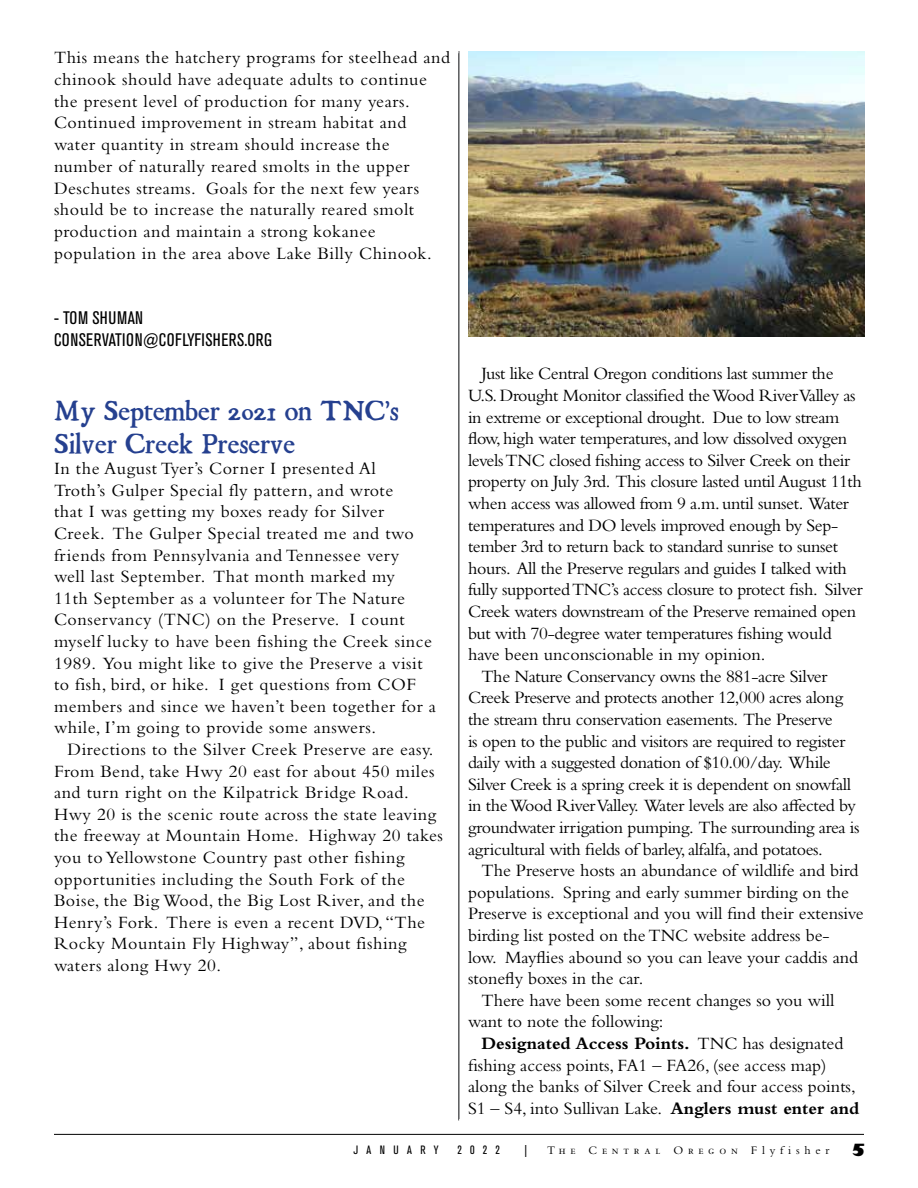
<style>
.page{position:relative;width:918px;height:1188px;background:#fff}
.page>*{position:absolute;margin:0;border:0;box-sizing:border-box;transform-origin:0 0}
.t1{font:27px/32.4px "Kis Miklos";letter-spacing:-.02em;color:#25408f}
.t2{font:18px/21.6px "Bembo Std";letter-spacing:.03em;color:#000}
.t3{font:18px "Bembo Std";letter-spacing:-.02em;color:#000}
.t4{font:18px "Bembo Std";color:#000}
.t5{font:18px "Bembo Std";letter-spacing:-.04em;color:#000}
.t6{font:18px "Bembo Std";letter-spacing:-.01em;color:#000}
.t7{font:condensed 18px/21.8px "Akzidenz Grotesk BE";letter-spacing:.02em;color:#000}
.t8{font:700 18px "Bembo Std";color:#000}
.t9{font:18px "Bembo Std";letter-spacing:.01em;color:#000}
.t10{font:800 16.5px "Gill Sans Std";color:#000}
.t11{font:12px "Bembo Std";letter-spacing:.4em;color:#000}
.t12{font:condensed 12px "Akzidenz Grotesk BE";letter-spacing:.7em;color:#000}
.s1{font-weight:400}
.s2{font-weight:700}
</style>
<div class="page">
<hr style="left:54px;top:1134px;width:810px;height:1px;background:#000">
<hr style="left:458px;top:53px;width:1px;height:1068px;background:#58595b">
<hr style="left:459px;top:51px;width:1px;height:1068px;background:#58595b">
<img style="left:468px;top:51px;width:396px;height:285px">
<p class="t2" style="left:54px;top:46px;width:398px">This means the hatchery programs for steelhead and chinook should have adequate adults to continue the present level of production for many years.<br>Continued improvement in stream habitat and water quantity in stream should increase the number of naturally reared smolts in the upper Deschutes streams. Goals for the next few years should be to increase the naturally reared smolt production and maintain a strong kokanee population in the area above Lake Billy Chinook.</p>
<p class="t7" style="left:54px;top:307px;width:220px">- TOM SHUMAN<br>CONSERVATION@COFLYFISHERS.ORG</p>
<h1 class="t1" style="left:54px;top:395px;width:347px">My September 2021 on TNC’s<br>Silver Creek Preserve</h1>
<p class="t2" style="left:54px;top:457px;width:383px">In the August Tyer’s Corner I presented Al<br>Troth’s Gulper Special fly pattern, and wrote<br>that I was getting my boxes ready for Silver Creek. The Gulper Special treated me and two friends from Pennsylvania and Tennessee very<br>well last September. That month marked my<br>11th September as a volunteer for The Nature Conservancy (TNC) on the Preserve. I count myself lucky to have been fishing the Creek since 1989. You might like to give the Preserve a visit to fish, bird, or hike. I get questions from COF members and since we haven’t been together for a while, I’m going to provide some answers.</p>
<p class="t2" style="left:54px;top:738px;width:391px;text-indent:14px">Directions to the Silver Creek Preserve are easy.<br>From Bend, take Hwy 20 east for about 450 miles and turn right on the Kilpatrick Bridge Road.<br>Hwy 20 is the scenic route across the state leaving the freeway at Mountain Home. Highway 20 takes you to Yellowstone Country past other fishing opportunities including the South Fork of the Boise, the Big Wood, the Big Lost River, and the Henry’s Fork. There is even a recent DVD, “The Rocky Mountain Fly Highway”, about fishing waters along Hwy 20.</p>
<p class="t3" style="left:482px;top:363px;width:354px">Just like Central Oregon conditions last summer the</p>
<p class="t3" style="left:468px;top:385px;width:389px">U.S. Drought Monitor classified the Wood River Valley as</p>
<p class="t2" style="left:468px;top:406px;width:371px">in extreme or exceptional drought. Due to low stream</p>
<p class="t2" style="left:468px;top:427px;width:381px">flow, high water temperatures, and low dissolved oxygen</p>
<p class="t3" style="left:468px;top:450px;width:384px">levels TNC closed fishing access to Silver Creek on their</p>
<p class="t3" style="left:468px;top:471px;width:395px">property on July 3rd. This closure lasted until August 11th</p>
<p class="t2" style="left:468px;top:492px;width:383px">when access was allowed from 9 a.m. until sunset. Water</p>
<p class="t2" style="left:468px;top:514px;width:372px">temperatures and DO levels improved enough by Sep-</p>
<p class="t2" style="left:468px;top:535px;width:372px">tember 3rd to return back to standard sunrise to sunset</p>
<p class="t2" style="left:468px;top:557px;width:381px">hours. All the Preserve regulars and guides I talked with</p>
<p class="t3" style="left:468px;top:579px;width:396px">fully supported TNC’s access closure to protect fish. Silver</p>
<p class="t2" style="left:468px;top:600px;width:390px">Creek waters downstream of the Preserve remained open</p>
<p class="t6" style="left:468px;top:622px;width:365px">but with 70-degree water temperatures fishing would</p>
<p class="t9" style="left:468px;top:644px;width:299px">have been unconscionable in my opinion.</p>
<p class="t3" style="left:482px;top:666px;width:348px">The Nature Conservancy owns the 881-acre Silver</p>
<p class="t3" style="left:468px;top:687px;width:377px">Creek Preserve and protects another 12,000 acres along</p>
<p class="t2" style="left:468px;top:708px;width:366px">the stream thru conservation easements. The Preserve</p>
<p class="t3" style="left:468px;top:730px;width:379px">is open to the public and visitors are required to register</p>
<p class="t3" style="left:468px;top:752px;width:364px">daily with a suggested donation of $10.00/day. While</p>
<p class="t3" style="left:468px;top:774px;width:385px">Silver Creek is a spring creek it is dependent on snowfall</p>
<p class="t5" style="left:468px;top:795px;width:389px">in the Wood River Valley. Water levels are also affected by</p>
<p class="t3" style="left:468px;top:817px;width:393px">groundwater irrigation pumping. The surrounding area is</p>
<p class="t3" style="left:468px;top:838px;width:356px">agricultural with fields of barley, alfalfa, and potatoes.</p>
<p class="t4" style="left:482px;top:860px;width:378px">The Preserve hosts an abundance of wildlife and bird</p>
<p class="t2" style="left:468px;top:881px;width:382px">populations. Spring and early summer birding on the</p>
<p class="t4" style="left:468px;top:903px;width:397px">Preserve is exceptional and you will find their extensive</p>
<p class="t4" style="left:468px;top:925px;width:363px">birding list posted on the TNC website address be-</p>
<p class="t2" style="left:468px;top:946px;width:392px">low. Mayflies abound so you can leave your caddis and</p>
<p class="t2" style="left:468px;top:967px;width:177px">stonefly boxes in the car.</p>
<p class="t2" style="left:482px;top:989px;width:354px">There have been some recent changes so you will</p>
<p class="t2" style="left:468px;top:1011px;width:197px">want to note the following:</p>
<p class="t8" style="left:482px;top:1033px;width:363px">Designated Access Points. <span class="s1">TNC has designated</span></p>
<p class="t4" style="left:468px;top:1054px;width:360px">fishing access points, FA1 – FA26, (see access map)</p>
<p class="t4" style="left:468px;top:1076px;width:389px">along the banks of Silver Creek and four access points,</p>
<p class="t4" style="left:468px;top:1098px;width:393px">S1 – S4, into Sullivan Lake. <span class="s2">Anglers must enter and</span></p>
<p class="t12" style="left:353px;top:1143px;width:87px">JANUARY</p>
<p class="t12" style="left:458px;top:1143px;width:44px">2022</p>
<p class="t12" style="left:525px;top:1143px;width:4px">|</p>
<p class="t11" style="left:547px;top:1144px;width:284px">The Central Oregon Flyfisher</p>
<p class="t10" style="left:851px;top:1139px;width:16px">5</p>
</div>
